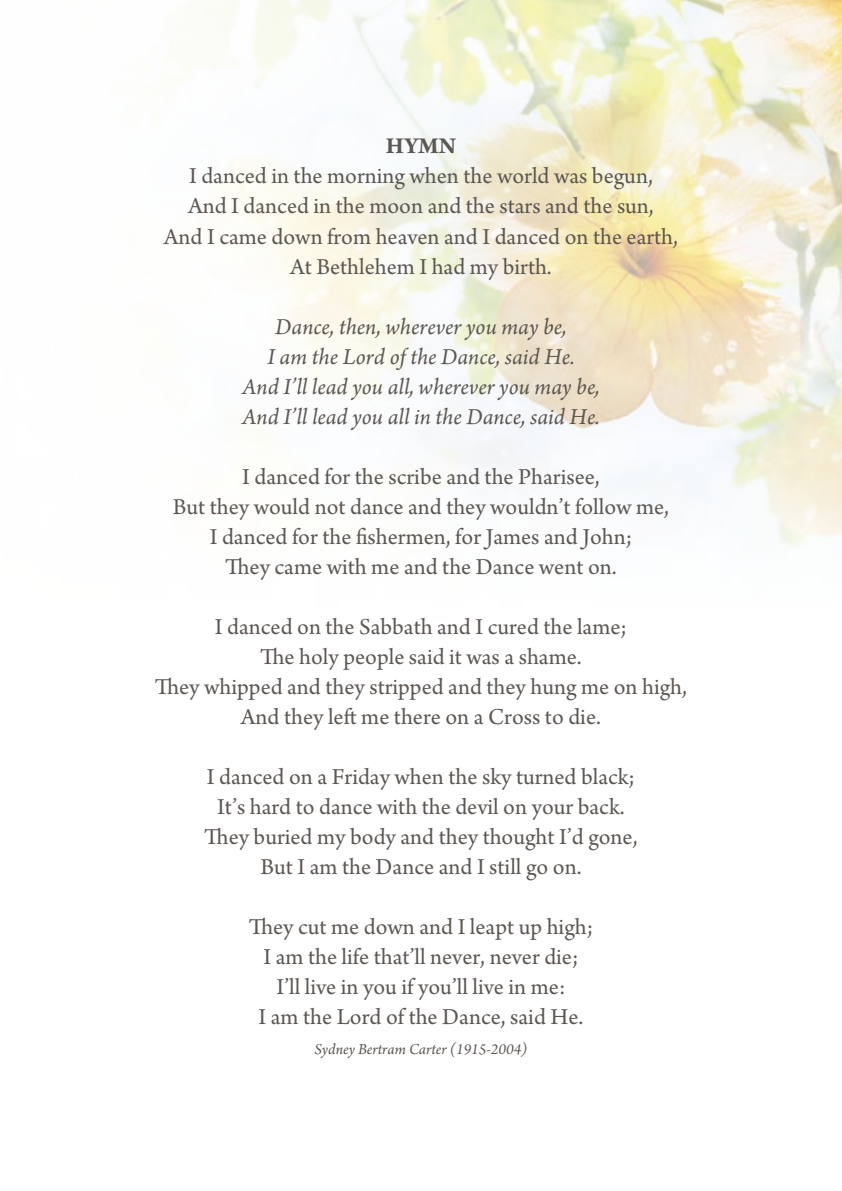
<style>
.page{position:relative;width:842px;height:1191px;background:#fff}
.page>*{position:absolute;margin:0;border:0;box-sizing:border-box;transform-origin:0 0}
.t1{font:24px/30px "Arno Pro";color:#5d5753;text-align:center}
.t2{font:italic 24px/30px "Arno Pro";color:#5d5753;text-align:center}
.t3{font:700 24px "Arno Pro";color:#5d5753}
.t4{font:italic 16px "Arno Pro";color:#5d5753}
</style>
<div class="page">
<img style="left:204px;top:0;width:638px;height:546px">
<p class="t3" style="left:386px;top:132px;width:72px">HYMN</p>
<p class="t1" style="left:164px;top:162px;width:516px">I danced in the morning when the world was begun,<br>And I danced in the moon and the stars and the sun,<br>And I came down from heaven and I danced on the earth, At Bethlehem I had my birth.</p>
<p class="t2" style="left:242px;top:313px;width:359px">Dance, then, wherever you may be,<br>I am the Lord of the Dance, said He.<br>And I’ll lead you all, wherever you may be, And I’ll lead you all in the Dance, said He.</p>
<p class="t1" style="left:173px;top:462px;width:498px">I danced for the scribe and the Pharisee,<br>But they would not dance and they wouldn’t follow me, I danced for the fishermen, for James and John;<br>They came with me and the Dance went on.</p>
<p class="t1" style="left:155px;top:612px;width:534px">I danced on the Sabbath and I cured the lame;<br>The holy people said it was a shame.<br>They whipped and they stripped and they hung me on high, And they left me there on a Cross to die.</p>
<p class="t1" style="left:204px;top:762px;width:435px">I danced on a Friday when the sky turned black; It’s hard to dance with the devil on your back.<br>They buried my body and they thought I’d gone, But I am the Dance and I still go on.</p>
<p class="t1" style="left:249px;top:912px;width:346px">They cut me down and I leapt up high; I am the life that’ll never, never die; I’ll live in you if you’ll live in me:<br>I am the Lord of the Dance, said He.</p>
<p class="t4" style="left:314px;top:1039px;width:214px">Sydney Bertram Carter (1915-2004)</p>
</div>
